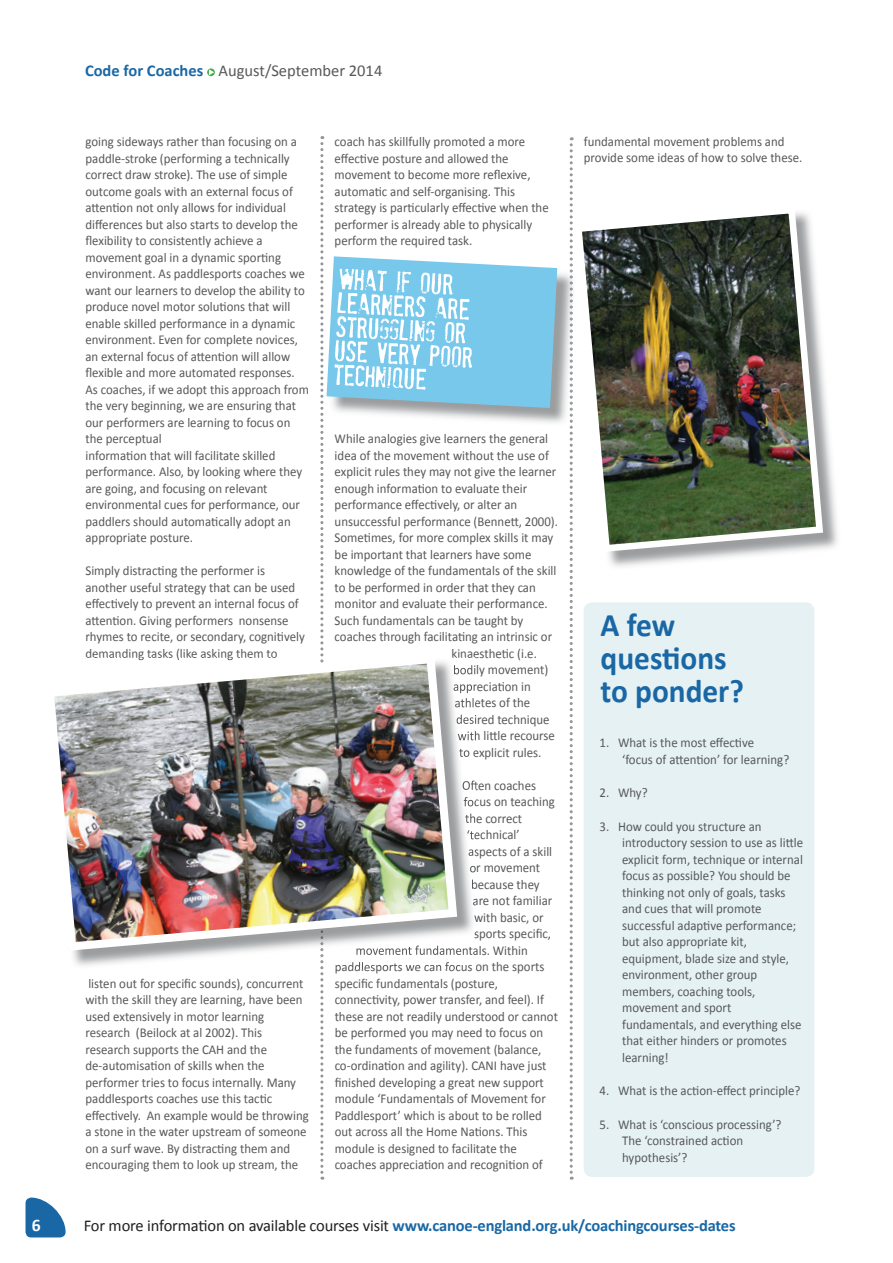
<style>
.page{position:relative;width:893px;height:1263px;background:#fff}
.page>*{position:absolute;margin:0;border:0;box-sizing:border-box;transform-origin:0 0}
.t1{font:700 33px/33px "Calibri";color:#1968a5;scale:.95 1}
.t2{font:700 17.7px "Calibri";color:#fff}
.t3{font:700 16.5px "Calibri";letter-spacing:-.01em;color:#1968a5}
.t4{font:16.5px "Calibri";color:#57585a}
.t5{font:13.5px/16.5px "Calibri";color:#57585a;scale:.95 1}
.s1{font-weight:700;color:#1968a5}
.s2{font-weight:400;color:#231f20}
</style>
<div class="page">
<svg style="left:26px;top:1197px;width:40px;height:40px"></svg>
<div style="left:584px;top:602px;width:230px;height:575px;background:#e6f1f3;border-radius:9px"></div>
<svg style="left:207px;top:68px;width:8px;height:8px"></svg>
<svg style="left:209px;top:69px;width:5px;height:6px"></svg>
<svg style="left:570px;top:137px;width:3px;height:1043px"></svg>
<img style="left:557px;top:259px;width:14px;height:167px">
<img style="left:570px;top:259px;width:1px;height:146px">
<img style="left:73px;top:955px;width:132px;height:11px">
<svg style="left:320px;top:136px;width:237px;height:1044px"></svg>
<img style="left:462px;top:945px;width:13px;height:10px">
<img style="left:336px;top:962px;width:139px;height:7px">
<img style="left:54px;top:650px;width:408px;height:305px">
<img style="left:608px;top:416px;width:230px;height:151px">
<img style="left:571px;top:203px;width:256px;height:352px">
<p class="t4" style="left:85px;top:60px;width:299px"><span class="s1">Code for Coaches</span> August/September 2014</p>
<p class="t5" style="left:85px;top:134px;width:237px">going sideways rather than focusing on a paddle-stroke (performing a technically correct draw stroke). The use of simple outcome goals with an external focus of attention not only allows for individual differences but also starts to develop the flexibility to consistently achieve a movement goal in a dynamic sporting environment. As paddlesports coaches we want our learners to develop the ability to produce novel motor solutions that will enable skilled performance in a dynamic environment. Even for complete novices, an external focus of attention will allow flexible and more automated responses.<br>As coaches, if we adopt this approach from the very beginning, we are ensuring that our performers are learning to focus on the perceptual<br>information that will facilitate skilled performance. Also, by looking where they are going, and focusing on relevant environmental cues for performance, our paddlers should automatically adopt an appropriate posture.</p>
<p class="t5" style="left:85px;top:562px;width:232px">Simply distracting the performer is another useful strategy that can be used effectively to prevent an internal focus of attention. Giving performers nonsense rhymes to recite, or secondary, cognitively demanding tasks (like asking them to</p>
<p class="t5" style="left:85px;top:975px;width:237px">listen out for specific sounds), concurrent with the skill they are learning, have been used extensively in motor learning research (Beilock at al 2002). This research supports the CAH and the de-automisation of skills when the performer tries to focus internally. Many paddlesports coaches use this tactic effectively. An example would be throwing a stone in the water upstream of someone on a surf wave. By distracting them and encouraging them to look up stream, the</p>
<p class="t5" style="left:335px;top:133px;width:227px">coach has skillfully promoted a more effective posture and allowed the movement to become more reflexive, automatic and self-organising. This strategy is particularly effective when the performer is already able to physically perform the required task.</p>
<p class="t5" style="left:335px;top:430px;width:226px">While analogies give learners the general</p>
<p class="t5" style="left:335px;top:447px;width:227px">idea of the movement without the use of</p>
<p class="t5" style="left:335px;top:463px;width:235px">explicit rules they may not give the learner</p>
<p class="t5" style="left:335px;top:480px;width:204px">enough information to evaluate their</p>
<p class="t5" style="left:335px;top:496px;width:194px">performance effectively, or alter an</p>
<p class="t5" style="left:335px;top:513px;width:237px">unsuccessful performance (Bennett, 2000).</p>
<p class="t5" style="left:335px;top:529px;width:232px">Sometimes, for more complex skills it may</p>
<p class="t5" style="left:335px;top:546px;width:209px">be important that learners have some</p>
<p class="t5" style="left:335px;top:562px;width:235px">knowledge of the fundamentals of the skill</p>
<p class="t5" style="left:335px;top:579px;width:213px">to be performed in order that they can</p>
<p class="t5" style="left:335px;top:595px;width:226px">monitor and evaluate their performance.</p>
<p class="t5" style="left:335px;top:612px;width:200px">Such fundamentals can be taught by</p>
<p class="t5" style="left:335px;top:628px;width:230px">coaches through facilitating an intrinsic or</p>
<p class="t5" style="left:451px;top:645px;width:91px">kinaesthetic (i.e.</p>
<p class="t5" style="left:453px;top:661px;width:102px">bodily movement)</p>
<p class="t5" style="left:453px;top:678px;width:83px">appreciation in</p>
<p class="t5" style="left:454px;top:694px;width:81px">athletes of the</p>
<p class="t5" style="left:456px;top:711px;width:100px">desired technique</p>
<p class="t5" style="left:457px;top:727px;width:104px">with little recourse</p>
<p class="t5" style="left:459px;top:744px;width:88px">to explicit rules.</p>
<p class="t5" style="left:462px;top:777px;width:79px">Often coaches</p>
<p class="t5" style="left:463px;top:793px;width:98px">focus on teaching</p>
<p class="t5" style="left:465px;top:810px;width:62px">the correct</p>
<p class="t5" style="left:466px;top:826px;width:57px">‘technical’</p>
<p class="t5" style="left:468px;top:843px;width:90px">aspects of a skill</p>
<p class="t5" style="left:469px;top:859px;width:76px">or movement</p>
<p class="t5" style="left:471px;top:876px;width:74px">because they</p>
<p class="t5" style="left:472px;top:892px;width:86px">are not familiar</p>
<p class="t5" style="left:474px;top:909px;width:75px">with basic, or</p>
<p class="t5" style="left:474px;top:925px;width:83px">sports specific,</p>
<p class="t5" style="left:335px;top:958px;width:237px">paddlesports we can focus on the sports specific fundamentals (posture, connectivity, power transfer, and feel). If these are not readily understood or cannot be performed you may need to focus on the fundaments of movement (balance, co-ordination and agility). CANI have just finished developing a great new support module ‘Fundamentals of Movement for Paddlesport’ which is about to be rolled out across all the Home Nations. This module is designed to facilitate the coaches appreciation and recognition of</p>
<p class="t5" style="left:584px;top:133px;width:232px">fundamental movement problems and provide some ideas of how to solve these.</p>
<h1 class="t1" style="left:601px;top:608px;width:152px">A few questions to ponder?</h1>
<p class="t5" style="left:622px;top:735px;width:177px;text-indent:-22px">1. What is the most effective<br>‘focus of attention’ for learning?</p>
<p class="t5" style="left:600px;top:785px;width:52px">2. Why?</p>
<p class="t5" style="left:622px;top:818px;width:192px;text-indent:-22px">3. How could you structure an introductory session to use as little explicit form, technique or internal focus as possible? You should be thinking not only of goals, tasks and cues that will promote successful adaptive performance; but also appropriate kit, equipment, blade size and style, environment, other group members, coaching tools, movement and sport fundamentals, and everything else that either hinders or promotes learning!</p>
<p class="t5" style="left:600px;top:1083px;width:213px">4. What is the action-effect principle?</p>
<p class="t5" style="left:622px;top:1116px;width:169px;text-indent:-22px">5. What is ‘conscious processing’?<br>The ‘constrained action hypothesis’?</p>
<h2 class="t2" style="left:32px;top:1213px;width:10px">6</h2>
<p class="t3" style="left:84px;top:1215px;width:653px"><span class="s2">For more information on available courses visit</span> www.canoe-england.org.uk/coachingcourses-dates</p>
</div>
